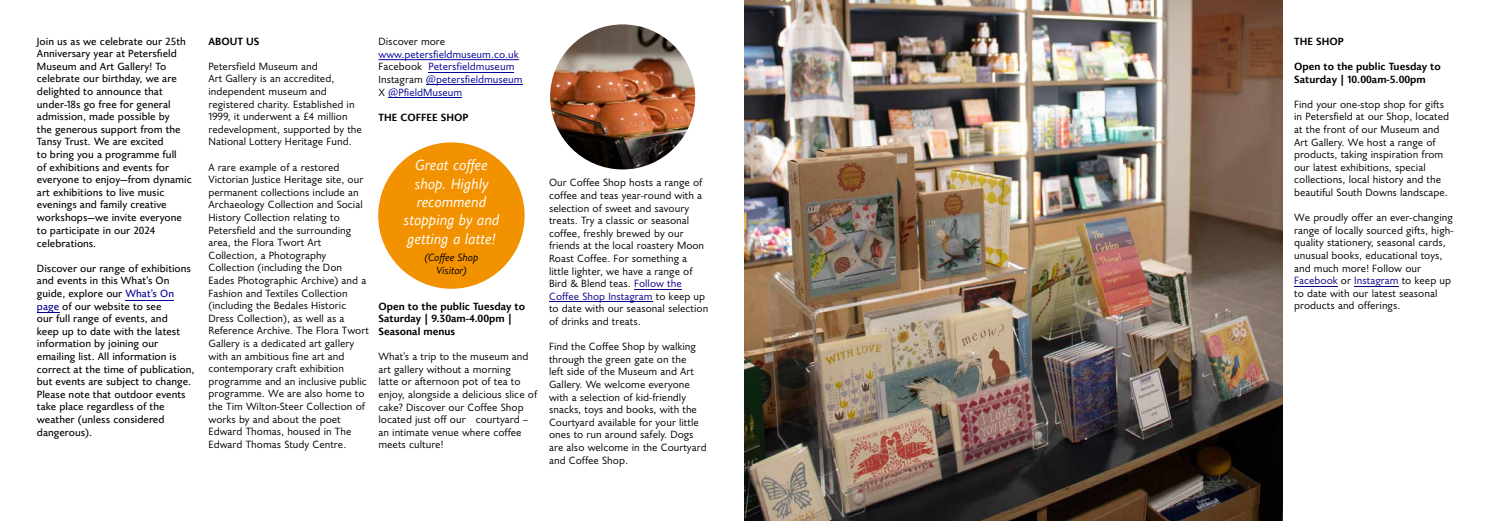
<style>
.page{position:relative;width:1489px;height:521px;background:#fff}
.page>*{position:absolute;margin:0;border:0;box-sizing:border-box;transform-origin:0 0}
.t1{font:italic 14.88px/18.4px "Joanna Sans Nova";color:#fff;text-align:center}
.t2{font:10.5px/12.6px "Joanna Sans Nova";color:#000}
.t3{font:10.5px/12.6px "Joanna Sans Nova";color:#000}
.t4{font:700 10.5px/12.6px "Joanna Sans Nova";color:#000}
.t5{font:10.5px/12.6px "Joanna Sans Nova";color:#000098}
.t6{font:italic 10.5px/12.6px "Joanna Sans Nova";color:#000;text-align:center}
.s1{color:#000098}
.s2{color:#000}
.s3{color:#0b0086}
</style>
<div class="page">
<svg style="left:37px;top:312px;width:22px;height:1px"></svg>
<hr style="left:125px;top:300px;width:49px;height:1px;background:#000098">
<hr style="left:549px;top:301px;width:103px;height:1px;background:#0b0086">
<hr style="left:634px;top:289px;width:47px;height:1px;background:#0b0086">
<hr style="left:1354px;top:286px;width:44px;height:1px;background:#0b0086">
<hr style="left:1293px;top:286px;width:44px;height:1px;background:#0b0086">
<img style="left:550px;top:24px;width:145px;height:145px;border-radius:73px">
<hr style="left:744px;top:0;width:1px;height:521px;background:#9d9d9c">
<img style="left:744px;top:1px;width:538px;height:519px">
<div style="left:378px;top:142px;width:146px;height:147px;background:#f39200;border-radius:50%"></div>
<hr style="left:388px;top:97px;width:74px;height:1px;background:#000098">
<hr style="left:426px;top:85px;width:96px;height:1px;background:#000098">
<hr style="left:428px;top:72px;width:86px;height:1px;background:#000098">
<hr style="left:378px;top:59px;width:141px;height:1px;background:#000098">
<p class="t3" style="left:37px;top:34px;width:156px">Join us as we celebrate our 25th<br>Anniversary year at Petersfield<br>Museum and Art Gallery! To celebrate our birthday, we are delighted to announce that under-18s go free for general admission, made possible by<br>the generous support from the<br>Tansy Trust. We are excited<br>to bring you a programme full<br>of exhibitions and events for everyone to enjoy—from dynamic art exhibitions to live music evenings and family creative workshops—we invite everyone to participate in our 2024 celebrations.</p>
<p class="t3" style="left:37px;top:261px;width:159px">Discover our range of exhibitions and events in this What’s On guide, explore our <span class="s1">What’s On page</span> of our website to see<br>our full range of events, and<br>keep up to date with the latest information by joining our emailing list. All information is correct at the time of publication, but events are subject to change.<br>Please note that outdoor events take place regardless of the weather (unless considered dangerous).</p>
<p class="t4" style="left:208px;top:34px;width:52px">ABOUT US</p>
<p class="t2" style="left:208px;top:59px;width:155px">Petersfield Museum and<br>Art Gallery is an accredited, independent museum and registered charity. Established in<br>1999, it underwent a £4 million redevelopment, supported by the<br>National Lottery Heritage Fund.</p>
<p class="t2" style="left:208px;top:160px;width:162px">A rare example of a restored<br>Victorian Justice Heritage site, our permanent collections include an<br>Archaeology Collection and Social<br>History Collection relating to<br>Petersfield and the surrounding area, the Flora Twort Art<br>Collection, a Photography<br>Collection (including the Don<br>Eades Photographic Archive) and a<br>Fashion and Textiles Collection (including the Bedales Historic<br>Dress Collection), as well as a<br>Reference Archive. The Flora Twort<br>Gallery is a dedicated art gallery with an ambitious fine art and contemporary craft exhibition programme and an inclusive public programme. We are also home to the Tim Wilton-Steer Collection of works by and about the poet<br>Edward Thomas, housed in The<br>Edward Thomas Study Centre.</p>
<p class="t2" style="left:378px;top:35px;width:68px">Discover more</p>
<p class="t5" style="left:378px;top:47px;width:146px">www.petersfieldmuseum.co.uk<br><span class="s2">Facebook</span> Petersfieldmuseum<br><span class="s2">Instagram</span> @petersfieldmuseum<br><span class="s2">X</span> @PfieldMuseum</p>
<p class="t4" style="left:378px;top:110px;width:91px">THE COFFEE SHOP</p>
<h1 class="t1" style="left:403px;top:155px;width:97px">Great coffee shop. Highly recommend stopping by and getting a latte!</h1>
<p class="t6" style="left:424px;top:251px;width:55px">(Coffee Shop<br>Visitor)</p>
<p class="t4" style="left:378px;top:299px;width:148px">Open to the public Tuesday to<br>Saturday | 9.30am-4.00pm |<br>Seasonal menus</p>
<p class="t2" style="left:378px;top:350px;width:160px">What’s a trip to the museum and art gallery without a morning<br>latte or afternoon pot of tea to enjoy, alongside a delicious slice of cake? Discover our Coffee Shop located just off our courtyard – an intimate venue where coffee meets culture!</p>
<p class="t2" style="left:549px;top:176px;width:161px">Our Coffee Shop hosts a range of coffee and teas year-round with a selection of sweet and savoury treats. Try a classic or seasonal coffee, freshly brewed by our friends at the local roastery Moon<br>Roast Coffee. For something a little lighter, we have a range of<br>Bird &amp; Blend teas. <span class="s3">Follow the<br>Coffee Shop Instagram</span> to keep up to date with our seasonal selection of drinks and treats.</p>
<p class="t2" style="left:549px;top:340px;width:159px">Find the Coffee Shop by walking through the green gate on the<br>left side of the Museum and Art<br>Gallery. We welcome everyone with a selection of kid-friendly snacks, toys and books, with the<br>Courtyard available for your little ones to run around safely. Dogs are also welcome in the Courtyard and Coffee Shop.</p>
<p class="t4" style="left:1293px;top:34px;width:51px">THE SHOP</p>
<p class="t4" style="left:1293px;top:59px;width:148px">Open to the public Tuesday to<br>Saturday | 10.00am-5.00pm</p>
<p class="t2" style="left:1293px;top:97px;width:156px">Find your one-stop shop for gifts in Petersfield at our Shop, located at the front of our Museum and Art Gallery. We host a range of products, taking inspiration from our latest exhibitions, special collections, local history and the beautiful South Downs landscape.</p>
<p class="t2" style="left:1293px;top:211px;width:161px">We proudly offer an ever-changing range of locally sourced gifts, high&shy;quality stationery, seasonal cards, unusual books, educational toys, and much more! Follow our<br><span class="s3">Facebook</span> or <span class="s3">Instagram</span> to keep up to date with our latest seasonal products and offerings.</p>
</div>
